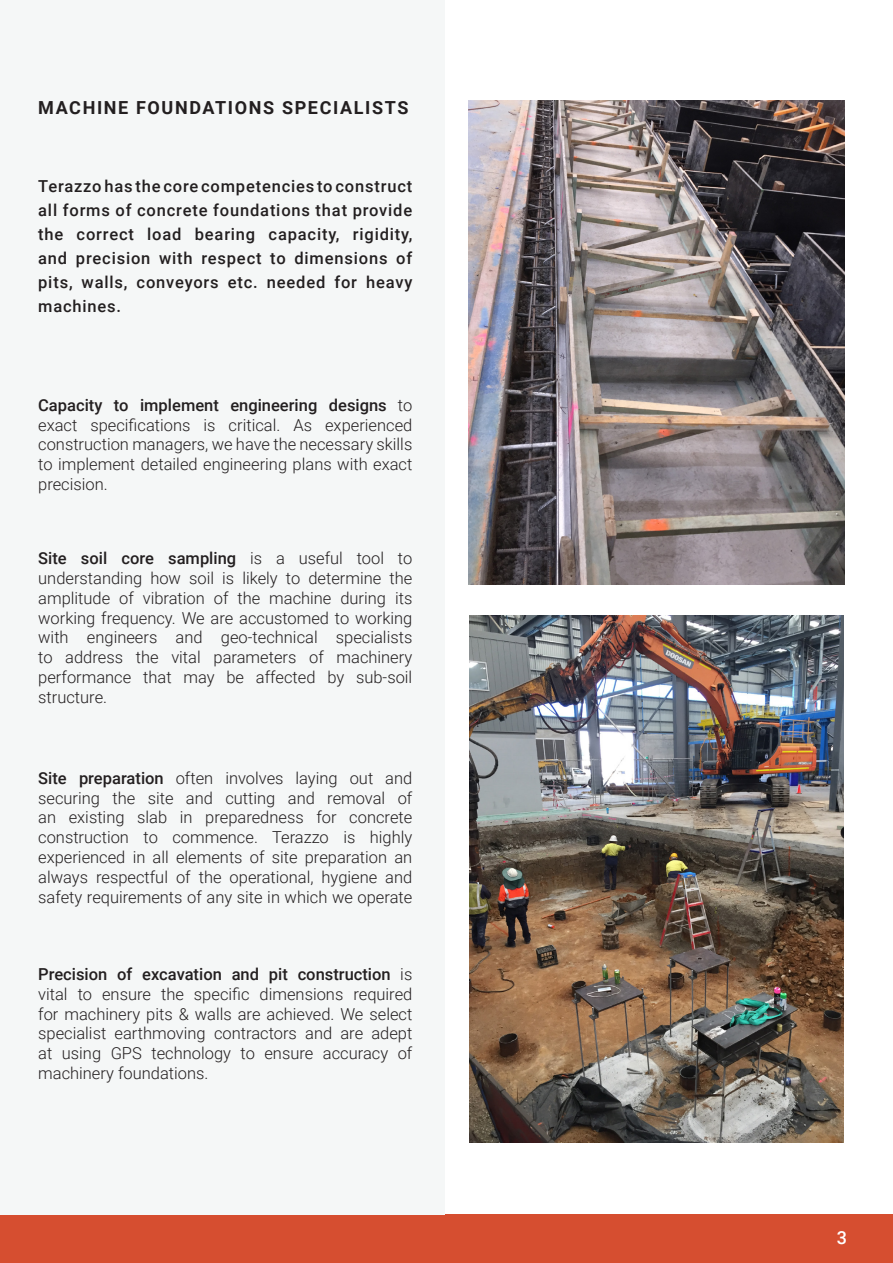
<style>
.page{position:relative;width:893px;height:1263px;background:#fff}
.page>*{position:absolute;margin:0;border:0;box-sizing:border-box;transform-origin:0 0}
.t1{font:700 18px "Roboto";letter-spacing:.09em;color:#231f20}
.t2{font:500 18px "Roboto";color:#fff}
.t3{font:300 16.5px/19.8px "Roboto";color:#231f20;text-align:justify}
.t4{font:500 16.5px/24px "Roboto";letter-spacing:.05em;color:#231f20;text-align:justify}
.s1{font-weight:500}
</style>
<div class="page">
<div style="left:0;top:1215px;width:893px;height:48px;background:#d64e30"></div>
<div style="left:0;top:0;width:445px;height:1215px;background:#f5f7f7"></div>
<img style="left:468px;top:101px;width:376px;height:483px">
<img style="left:469px;top:615px;width:374px;height:528px">
<p class="t1" style="left:38px;top:95px;width:372px">MACHINE FOUNDATIONS SPECIALISTS</p>
<p class="t4" style="left:38px;top:173px;width:376px">Terazzo has the core competencies to construct all forms of concrete foundations that provide the correct load bearing capacity, rigidity, and precision with respect to dimensions of pits, walls, conveyors etc. needed for heavy machines.</p>
<p class="t3" style="left:38px;top:394px;width:376px"><span class="s1">Capacity to implement engineering designs</span> to exact specifications is critical. As experienced construction managers, we have the necessary skills to implement detailed engineering plans with exact precision.</p>
<p class="t3" style="left:38px;top:548px;width:376px"><span class="s1">Site soil core sampling</span> is a useful tool to understanding how soil is likely to determine the amplitude of vibration of the machine during its working frequency. We are accustomed to working with engineers and geo-technical specialists to address the vital parameters of machinery performance that may be affected by sub-soil structure.</p>
<p class="t3" style="left:38px;top:767px;width:376px"><span class="s1">Site preparation</span> often involves laying out and securing the site and cutting and removal of an existing slab in preparedness for concrete construction to commence. Terazzo is highly experienced in all elements of site preparation an always respectful of the operational, hygiene and safety requirements of any site in which we operate</p>
<p class="t3" style="left:38px;top:964px;width:376px"><span class="s1">Precision of excavation and pit construction</span> is vital to ensure the specific dimensions required for machinery pits &amp; walls are achieved. We select specialist earthmoving contractors and are adept at using GPS technology to ensure accuracy of machinery foundations.</p>
<p class="t2" style="left:837px;top:1224px;width:12px">3</p>
</div>
